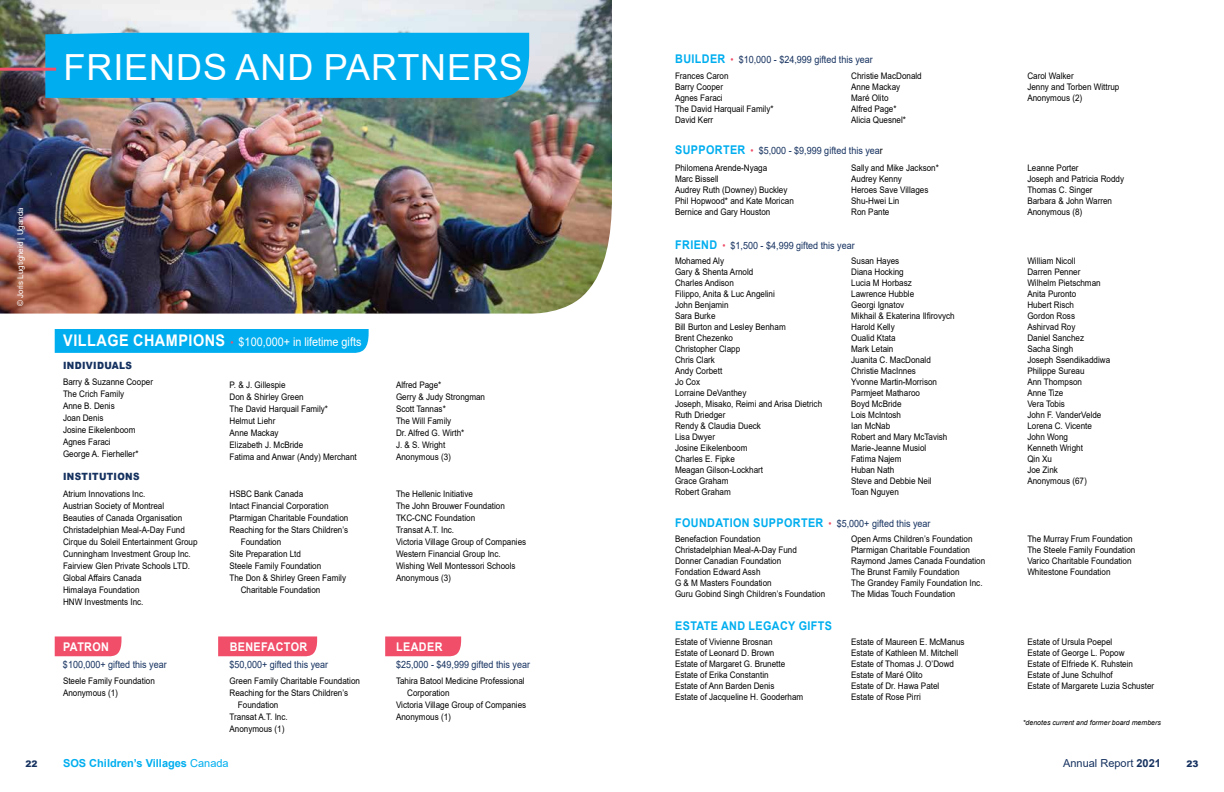
<style>
.page{position:relative;width:1224px;height:792px;background:#fff}
.page>*{position:absolute;margin:0;border:0;box-sizing:border-box;transform-origin:0 0}
.t1{font:36px "Arial";letter-spacing:.025em;color:#fff}
.t2{font:12px "Arial";color:#fff;scale:.9 1}
.t3{font:700 12px "Arial";letter-spacing:.035em;color:#fff;scale:.9 1}
.t4{font:700 12px "Arial";letter-spacing:.035em;color:#00aeef;scale:.9 1}
.t5{font:700 11px "Arial";color:#00aeef}
.t6{font:11px "Arial";color:#163260}
.t7{font:10px "Arial";color:#163260;scale:.9 1}
.t8{font:900 10px "Arial";letter-spacing:.035em;color:#163260;scale:.9 1}
.t9{font:9px/11px "Arial";color:#000;scale:.9 1}
.t10{font:900 9px "Arial";color:#163260}
.t11{font:8px "Arial";color:#fff}
.t12{font:italic 7px "Arial";color:#000}
.s1{font-weight:700;font-size:16px}
.s2{font-style:italic;font-size:10px;color:#f04e69}
.s3{color:#fff}
.s4{font-weight:700;font-size:12px;color:#00aeef}
.s5{font-style:italic;color:#f04e69}
.s6{color:#000}
.s7{font-weight:400}
.s8{font-weight:700}
</style>
<div class="page">
<svg style="left:385px;top:636px;width:76px;height:20px;background:#f0556f"></svg>
<svg style="left:218px;top:636px;width:99px;height:20px;background:#f0546e"></svg>
<svg style="left:55px;top:636px;width:67px;height:20px"></svg>
<div style="left:55px;top:329px;width:314px;height:24px;background:#00aeef"></div>
<img style="left:0;top:0;width:612px;height:314px">
<div style="left:45px;top:33px;width:484px;height:65px;background:#00aeef"></div>
<hr style="left:0;top:68px;width:56px;height:3px;background:#f04e69">
<h1 class="t1" style="left:64px;top:43px;width:461px">FRIENDS AND PARTNERS</h1>
<p class="t11" style="left:15px;top:306px;width:100px;rotate:-90deg">© Joris Lugtigheid | Uganda</p>
<h2 class="t2" style="left:63px;top:334px;width:333px"><span class="s1">VILLAGE CHAMPIONS</span> <span class="s2">•</span> $100,000+ in lifetime gifts</h2>
<p class="t8" style="left:63px;top:358px;width:78px">INDIVIDUALS</p>
<p class="t9" style="left:63px;top:376px;width:102px;line-height:12px">Barry &amp; Suzanne Cooper<br>The Crich Family<br>Anne B. Denis<br>Joan Denis<br>Josine Eikelenboom<br>Agnes Faraci<br>George A. Fierheller*</p>
<p class="t9" style="left:230px;top:378px;width:143px;line-height:12px">P. &amp; J. Gillespie<br>Don &amp; Shirley Green<br>The David Harquail Family*<br>Helmut Liehr<br>Anne Mackay<br>Elizabeth J. McBride<br>Fatima and Anwar (Andy) Merchant</p>
<p class="t9" style="left:396px;top:378px;width:101px;line-height:12px">Alfred Page*<br>Gerry &amp; Judy Strongman<br>Scott Tannas*<br>The Will Family<br>Dr. Alfred G. Wirth*<br>J. &amp; S. Wright<br>Anonymous (3)</p>
<p class="t8" style="left:63px;top:469px;width:86px">INSTITUTIONS</p>
<p class="t9" style="left:63px;top:487px;width:151px;line-height:12px">Atrium Innovations Inc.<br>Austrian Society of Montreal<br>Beauties of Canada Organisation<br>Christadelphian Meal-A-Day Fund<br>Cirque du Soleil Entertainment Group<br>Cunningham Investment Group Inc.<br>Fairview Glen Private Schools LTD.<br>Global Affairs Canada<br>Himalaya Foundation<br>HNW Investments Inc.</p>
<p class="t9" style="left:230px;top:488px;width:84px">HSBC Bank Canada</p>
<p class="t9" style="left:396px;top:487px;width:146px;line-height:12px">The Hellenic Initiative<br>The John Brouwer Foundation<br>TKC-CNC Foundation<br>Transat A.T. Inc.<br>Victoria Village Group of Companies<br>Western Financial Group Inc.<br>Wishing Well Montessori Schools<br>Anonymous (3)</p>
<p class="t9" style="left:230px;top:500px;width:112px">Intact Financial Corporation</p>
<p class="t9" style="left:230px;top:512px;width:134px">Ptarmigan Charitable Foundation</p>
<p class="t9" style="left:230px;top:524px;width:133px">Reaching for the Stars Children’s</p>
<p class="t9" style="left:241px;top:536px;width:47px">Foundation</p>
<p class="t9" style="left:230px;top:548px;width:81px">Site Preparation Ltd</p>
<p class="t9" style="left:230px;top:560px;width:104px">Steele Family Foundation</p>
<p class="t9" style="left:230px;top:572px;width:131px">The Don &amp; Shirley Green Family</p>
<p class="t9" style="left:241px;top:584px;width:90px">Charitable Foundation</p>
<h2 class="t3" style="left:63px;top:638px;width:52px">PATRON</h2>
<p class="t7" style="left:63px;top:657px;width:117px">$100,000+ gifted this year</p>
<p class="t9" style="left:63px;top:675px;width:104px;line-height:12px">Steele Family Foundation<br>Anonymous (1)</p>
<h2 class="t3" style="left:230px;top:638px;width:88px">BENEFACTOR</h2>
<p class="t7" style="left:230px;top:657px;width:111px">$50,000+ gifted this year</p>
<p class="t9" style="left:230px;top:675px;width:147px;line-height:12px">Green Family Charitable Foundation<br>Reaching for the Stars Children’s <span class="s3">‘‘‘‘‘</span>Foundation<br>Transat A.T. Inc.<br>Anonymous (1)</p>
<h2 class="t3" style="left:396px;top:638px;width:53px">LEADER</h2>
<p class="t7" style="left:396px;top:657px;width:150px">$25,000 - $49,999 gifted this year</p>
<p class="t9" style="left:396px;top:675px;width:145px">Tahira Batool Medicine Professional</p>
<p class="t9" style="left:407px;top:687px;width:49px">Corporation</p>
<p class="t9" style="left:396px;top:699px;width:146px">Victoria Village Group of Companies</p>
<p class="t9" style="left:396px;top:711px;width:63px">Anonymous (1)</p>
<p class="t7" style="left:675px;top:52px;width:221px"><span class="s4">BUILDER</span> <span class="s5">•</span> $10,000 - $24,999 gifted this year</p>
<p class="t9" style="left:675px;top:71px;width:111px">Frances Caron<br>Barry Cooper<br>Agnes Faraci<br>The David Harquail Family*<br>David Kerr</p>
<p class="t9" style="left:851px;top:71px;width:80px">Christie MacDonald<br>Anne Mackay<br>Maré Olito<br>Alfred Page*<br>Alicia Quesnel*</p>
<p class="t9" style="left:1027px;top:71px;width:104px">Carol Walker<br>Jenny and Torben Wittrup<br>Anonymous (2)</p>
<p class="t7" style="left:675px;top:144px;width:232px"><span class="s4">SUPPORTER</span> <span class="s5">•</span> $5,000 - $9,999 gifted this yea<span class="s6">r</span></p>
<p class="t9" style="left:675px;top:162px;width:134px">Philomena Arende-Nyaga<br>Marc Bissell<br>Audrey Ruth (Downey) Buckley<br>Phil Hopwood* and Kate Morican<br>Bernice and Gary Houston</p>
<p class="t9" style="left:851px;top:162px;width:99px">Sally and Mike Jackson*<br>Audrey Kenny<br>Heroes Save Villages<br>Shu-Hwei Lin<br>Ron Pante</p>
<p class="t9" style="left:1027px;top:162px;width:109px">Leanne Porter<br>Joseph and Patricia Roddy<br>Thomas C. Singer<br>Barbara &amp; John Warren<br>Anonymous (8)</p>
<p class="t7" style="left:675px;top:238px;width:201px"><span class="s4">FRIEND</span> <span class="s5">•</span> $1,500 - $4,999 gifted this year</p>
<p class="t9" style="left:675px;top:255px;width:165px">Mohamed Aly<br>Gary &amp; Shenta Arnold<br>Charles Andison<br>Filippo, Anita &amp; Luc Angelini<br>John Benjamin<br>Sara Burke<br>Bill Burton and Lesley Benham<br>Brent Chezenko<br>Christopher Clapp<br>Chris Clark<br>Andy Corbett<br>Jo Cox<br>Lorraine DeVanthey<br>Joseph, Misako, Reimi and Arisa Dietrich<br>Ruth Driedger<br>Rendy &amp; Claudia Dueck<br>Lisa Dwyer<br>Josine Eikelenboom<br>Charles E. Fipke<br>Meagan Gilson-Lockhart<br>Grace Graham<br>Robert Graham</p>
<p class="t9" style="left:851px;top:255px;width:117px">Susan Hayes<br>Diana Hocking<br>Lucia M Horbasz<br>Lawrence Hubble<br>Georgi Ignatov<br>Mikhail &amp; Ekaterina Ilfirovych<br>Harold Kelly<br>Oualid Ktata<br>Mark Letain<br>Juanita C. MacDonald<br>Christie MacInnes<br>Yvonne Martin-Morrison<br>Parmjeet Matharoo<br>Boyd McBride<br>Lois McIntosh<br>Ian McNab<br>Robert and Mary McTavish<br>Marie-Jeanne Musiol<br>Fatima Najem<br>Huban Nath<br>Steve and Debbie Neil<br>Toan Nguyen</p>
<p class="t9" style="left:1027px;top:255px;width:94px">William Nicoll<br>Darren Penner<br>Wilhelm Pietschman<br>Anita Puronto<br>Hubert Risch<br>Gordon Ross<br>Ashirvad Roy<br>Daniel Sanchez<br>Sacha Singh<br>Joseph Ssendikaddiwa<br>Philippe Sureau<br>Ann Thompson<br>Anne Tize<br>Vera Tobis<br>John F. VanderVelde<br>Lorena C. Vicente<br>John Wong<br>Kenneth Wright<br>Qin Xu<br>Joe Zink<br>Anonymous (67)</p>
<p class="t9" style="left:675px;top:533px;width:168px">Benefaction Foundation<br>Christadelphian Meal-A-Day Fund<br>Donner Canadian Foundation<br>Fondation Edward Assh<br>G &amp; M Masters Foundation<br>Guru Gobind Singh Children’s Foundation</p>
<p class="t9" style="left:851px;top:533px;width:151px">Open Arms Children’s Foundation<br>Ptarmigan Charitable Foundation<br>Raymond James Canada Foundation<br>The Brunst Family Foundation<br>The Grandey Family Foundation Inc.<br>The Midas Touch Foundation</p>
<p class="t9" style="left:1027px;top:533px;width:122px">The Murray Frum Foundation<br>The Steele Family Foundation<br>Varico Charitable Foundation<br>Whitestone Foundation</p>
<h2 class="t4" style="left:675px;top:617px;width:176px">ESTATE AND LEGACY GIFTS</h2>
<p class="t9" style="left:675px;top:637px;width:144px">Estate of Vivienne Brosnan<br>Estate of Leonard D. Brown<br>Estate of Margaret G. Brunette<br>Estate of Erika Constantin<br>Estate of Ann Barden Denis<br>Estate of Jacqueline H. Gooderham</p>
<p class="t9" style="left:851px;top:636px;width:128px">Estate of Maureen E. McManus<br>Estate of Kathleen M. Mitchell<br>Estate of Thomas J. O’Dowd<br>Estate of Maré Olito<br>Estate of Dr. Hawa Patel<br>Estate of Rose Pirri</p>
<p class="t9" style="left:1027px;top:636px;width:143px">Estate of Ursula Poepel<br>Estate of George L. Popow<br>Estate of Elfriede K. Ruhstein<br>Estate of June Schulhof<br>Estate of Margarete Luzia Schuster</p>
<p class="t7" style="left:675px;top:517px;width:285px"><span class="s4">FOUNDATION SUPPORTER</span> <span class="s5">•</span> $5,000+ gifted this year</p>
<p class="t12" style="left:1023px;top:718px;width:140px">*denotes current and former board members</p>
<p class="t5" style="left:63px;top:755px;width:167px">SOS Children’s Villages <span class="s7">Canada</span></p>
<p class="t6" style="left:1063px;top:756px;width:99px">Annual Report <span class="s8">2021</span></p>
<p class="t10" style="left:25px;top:757px;width:14px">22</p>
<p class="t10" style="left:1186px;top:757px;width:14px">23</p>
</div>
